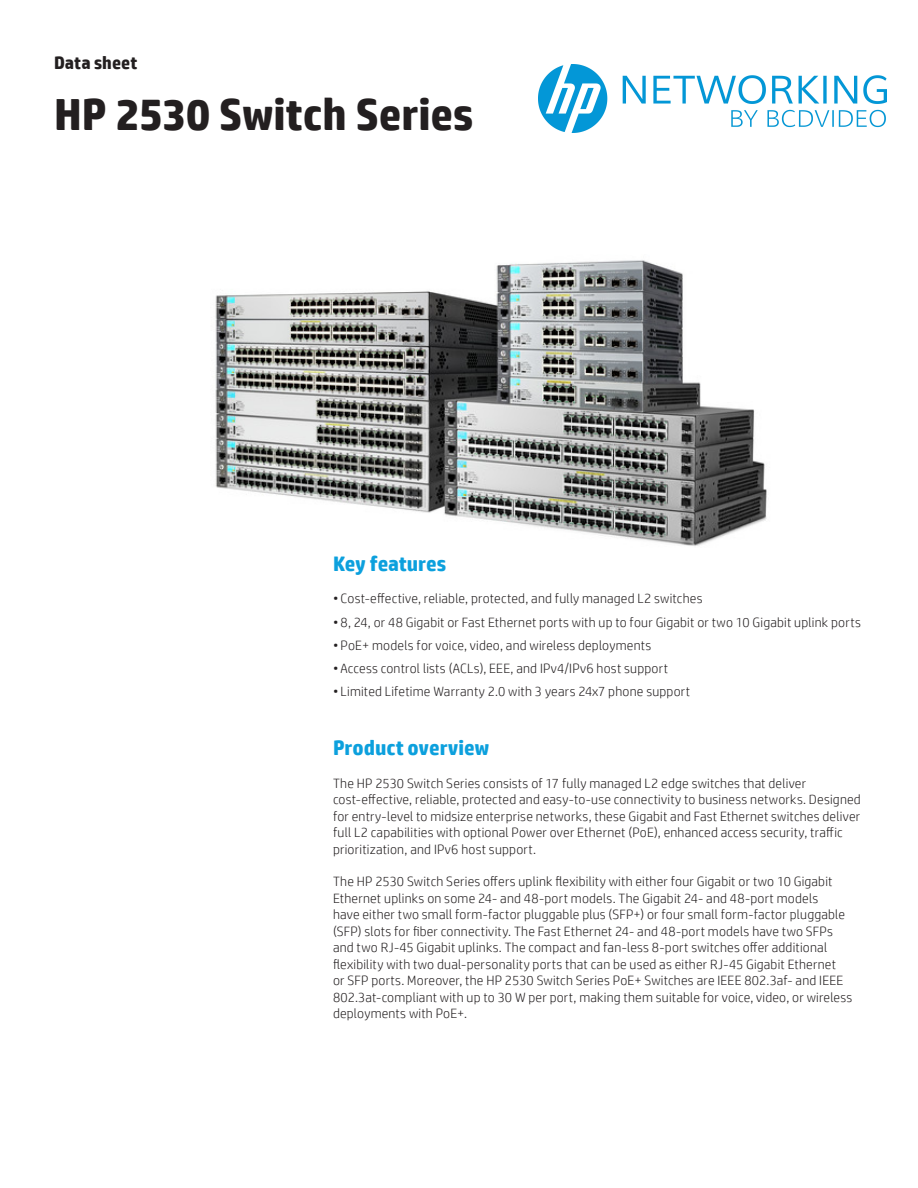
<style>
.page{position:relative;width:918px;height:1188px;background:#fff}
.page>*{position:absolute;margin:0;border:0;box-sizing:border-box;transform-origin:0 0}
.t1{font:700 45px "HP Simplified";letter-spacing:-.005em;color:#231f20}
.t2{font:700 21px "HP Simplified";letter-spacing:-.005em;color:#0ca0dd}
.t3{font:700 18px "HP Simplified";color:#231f20}
.t4{font:300 13.5px/16.5px "HP Simplified";letter-spacing:.015em;color:#231f20}
</style>
<div class="page">
<img style="left:215px;top:260px;width:552px;height:286px">
<img style="left:538px;top:64px;width:349px;height:69px">
<h3 class="t3" style="left:54px;top:51px;width:85px">Data sheet</h3>
<h1 class="t1" style="left:54px;top:85px;width:421px">HP 2530 Switch Series</h1>
<h2 class="t2" style="left:333px;top:550px;width:115px">Key features</h2>
<p class="t4" style="left:333px;top:590px;width:371px">• Cost-effective, reliable, protected, and fully managed L2 switches</p>
<p class="t4" style="left:333px;top:613px;width:529px">• 8, 24, or 48 Gigabit or Fast Ethernet ports with up to four Gigabit or two 10 Gigabit uplink ports</p>
<p class="t4" style="left:333px;top:636px;width:320px">• PoE+ models for voice, video, and wireless deployments</p>
<p class="t4" style="left:333px;top:660px;width:337px">• Access control lists (ACLs), EEE, and IPv4/IPv6 host support</p>
<p class="t4" style="left:333px;top:683px;width:359px">• Limited Lifetime Warranty 2.0 with 3 years 24x7 phone support</p>
<h2 class="t2" style="left:333px;top:734px;width:158px">Product overview</h2>
<p class="t4" style="left:333px;top:774px;width:529px">The HP 2530 Switch Series consists of 17 fully managed L2 edge switches that deliver cost-effective, reliable, protected and easy-to-use connectivity to business networks. Designed for entry-level to midsize enterprise networks, these Gigabit and Fast Ethernet switches deliver full L2 capabilities with optional Power over Ethernet (PoE), enhanced access security, traffic prioritization, and IPv6 host support.</p>
<p class="t4" style="left:333px;top:873px;width:521px">The HP 2530 Switch Series offers uplink flexibility with either four Gigabit or two 10 Gigabit Ethernet uplinks on some 24- and 48-port models. The Gigabit 24- and 48-port models<br>have either two small form-factor pluggable plus (SFP+) or four small form-factor pluggable (SFP) slots for fiber connectivity. The Fast Ethernet 24- and 48-port models have two SFPs and two RJ-45 Gigabit uplinks. The compact and fan-less 8-port switches offer additional flexibility with two dual-personality ports that can be used as either RJ-45 Gigabit Ethernet<br>or SFP ports. Moreover, the HP 2530 Switch Series PoE+ Switches are IEEE 802.3af- and IEEE 802.3at-compliant with up to 30 W per port, making them suitable for voice, video, or wireless deployments with PoE+.</p>
</div>
